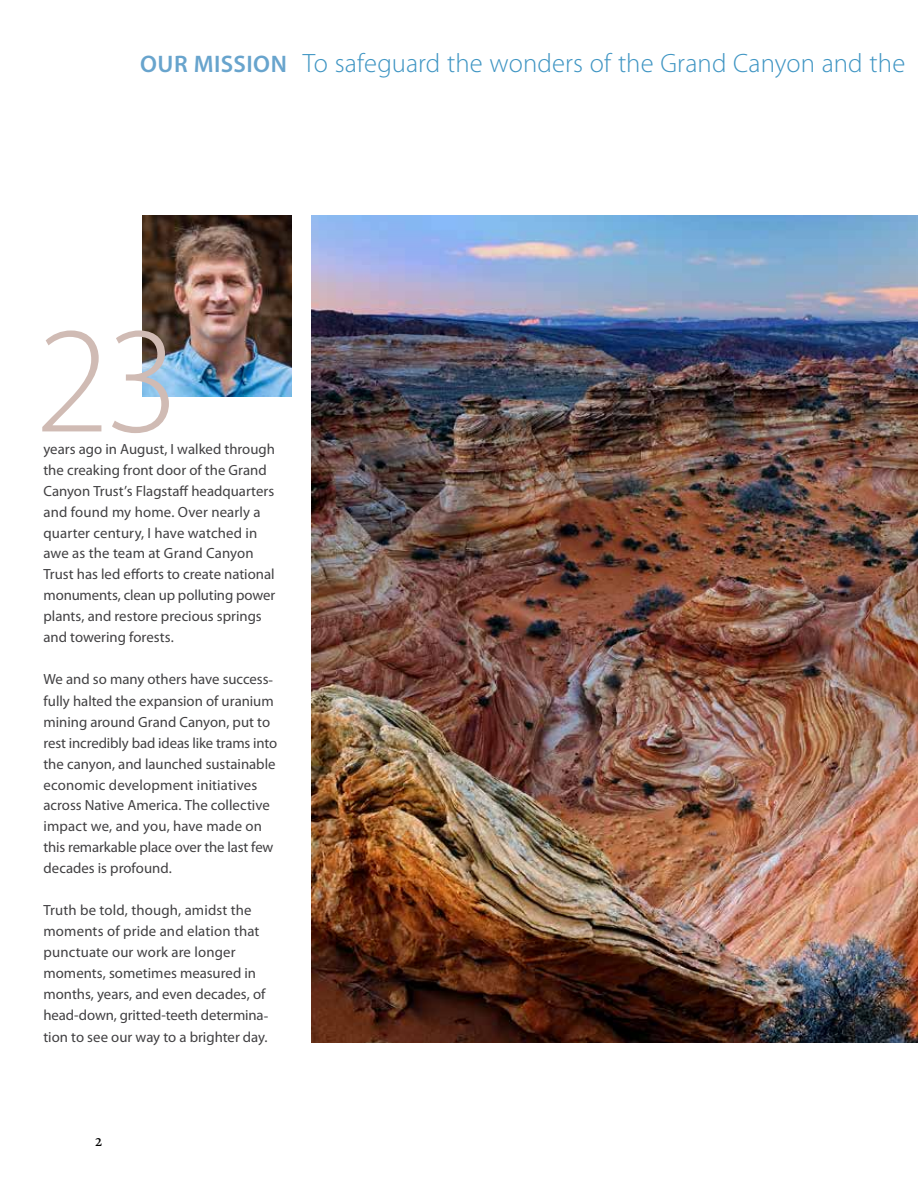
<style>
.page{position:relative;width:918px;height:1188px;background:#fff}
.page>*{position:absolute;margin:0;border:0;box-sizing:border-box;transform-origin:0 0}
.t1{font:300 152.7px "Myriad Pro";color:#d0bbb4}
.t2{font:300 26.7px "Myriad Pro";letter-spacing:.005em;color:#3f95c3}
.t3{font:16.5px "Calluna";color:#000}
.t4{font:14.85px/21px "Myriad Pro";color:#414042}
.s1{font-weight:600;font-size:24px;color:#68a4cd}
</style>
<div class="page">
<img style="left:311px;top:216px;width:607px;height:826px">
<img style="left:142px;top:216px;width:150px;height:181px">
<h2 class="t2" style="left:140px;top:48px;width:767px"><span class="s1">OUR MISSION</span> To safeguard the wonders of the Grand Canyon and the</h2>
<h1 class="t1" style="left:35px;top:297px;width:146px">23</h1>
<p class="t4" style="left:43px;top:438px;width:233px">years ago in August, I walked through the creaking front door of the Grand Canyon Trust’s Flagstaff headquarters and found my home. Over nearly a quarter century, I have watched in awe as the team at Grand Canyon Trust has led efforts to create national monuments, clean up polluting power plants, and restore precious springs and towering forests.</p>
<p class="t4" style="left:43px;top:669px;width:235px">We and so many others have success&shy;fully halted the expansion of uranium mining around Grand Canyon, put to rest incredibly bad ideas like trams into the canyon, and launched sustainable economic development initiatives across Native America. The collective impact we, and you, have made on this remarkable place over the last few decades is profound.</p>
<p class="t4" style="left:43px;top:900px;width:226px">Truth be told, though, amidst the moments of pride and elation that punctuate our work are longer moments, sometimes measured in months, years, and even decades, of head-down, gritted-teeth determina&shy;tion to see our way to a brighter day.</p>
<p class="t3" style="left:95px;top:1131px;width:9px">2</p>
</div>
